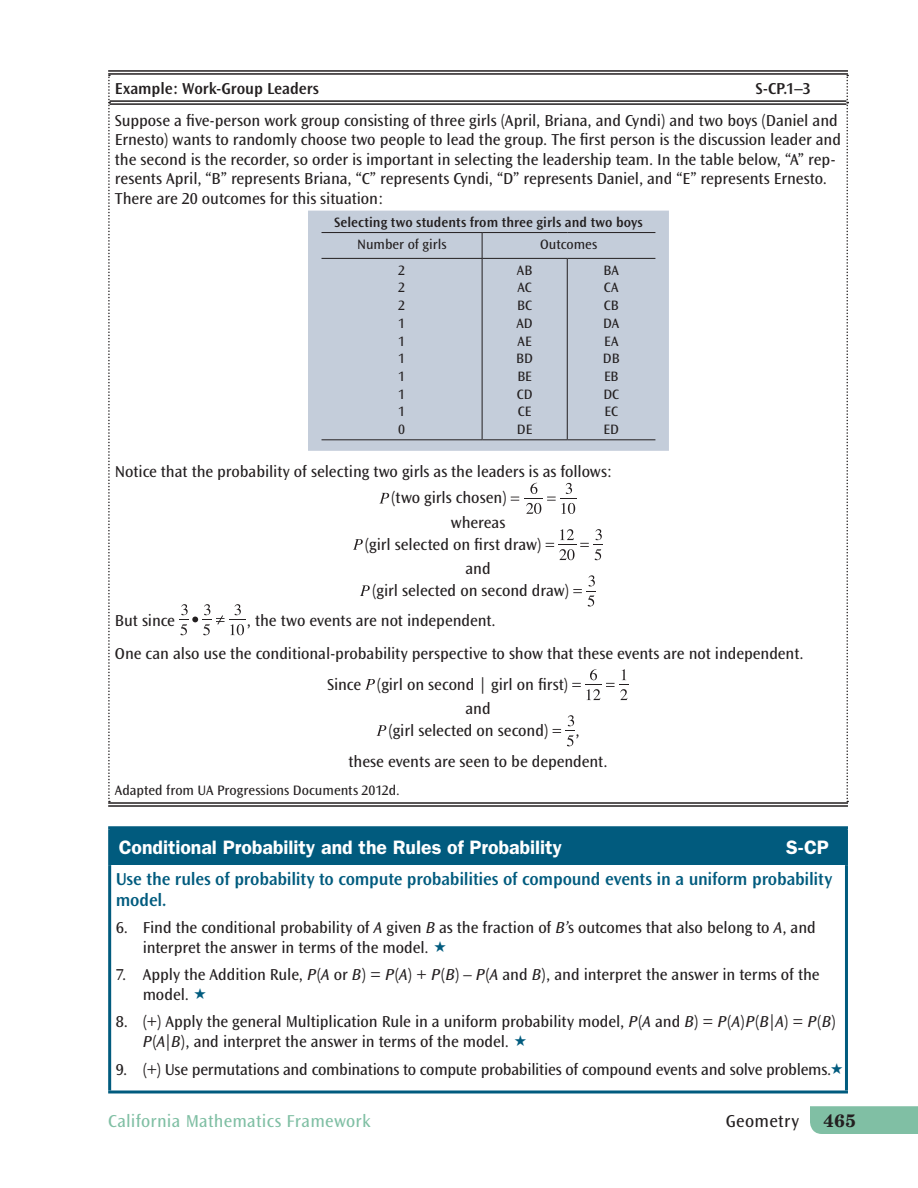
<style>
.page{position:relative;width:918px;height:1188px;background:#fff}
.page>*{position:absolute;margin:0;border:0;box-sizing:border-box;transform-origin:0 0}
.t1{font:600 19.5px "Franklin Gothic";color:#fff}
.t2{font:18px/21px "Ocean Sans MM 512 475";letter-spacing:-.01em;color:#015b7e}
.t3{font:18px "Ocean Sans MM 403 475";letter-spacing:.01em;color:#80bfa4}
.t4{font:18px "Ocean Sans MM 403 475";letter-spacing:.025em;color:#231f20}
.t5{font:700 18px "New Century Schlbk";color:#231f20}
.t6{font:16.5px/19.5px "Ocean Sans MM 403 475";letter-spacing:-.005em;color:#231f20}
.t7{font:16.5px "Ocean Sans MM 512 475";letter-spacing:-.005em;color:#231f20}
.t8{font:14.25px "Ocean Sans MM 403 475";color:#231f20}
.t9{font:14.1px "Ocean Sans MM 403 475";letter-spacing:.005em;color:#231f20}
.t10{font:14.1px/21.9px "Ocean Sans MM 512 475";letter-spacing:.005em;color:#231f20}
.s1{font-family:"Ocean Sans MM 512 475"}
.s2{font-family:"Ocean Sans MM 403 475"}
.s3{font-family:"Ocean Sans MM It 403 475"}
</style>
<div class="page">
<div style="left:810px;top:1106px;width:108px;height:28px;background:#80bfa4"></div>
<hr style="left:108px;top:802px;width:740px;height:2px;background:#231f20">
<hr style="left:108px;top:805px;width:740px;height:2px;background:#231f20">
<hr style="left:108px;top:70px;width:740px;height:2px;background:#231f20">
<hr style="left:108px;top:73px;width:740px;height:2px;background:#231f20">
<hr style="left:110px;top:100px;width:736px;height:2px;background:#231f20">
<hr style="left:110px;top:103px;width:736px;height:2px;background:#231f20">
<svg style="left:108px;top:75px;width:2px;height:727px"></svg>
<svg style="left:846px;top:75px;width:2px;height:727px"></svg>
<svg style="left:380px;top:493px;width:9px;height:10px"></svg>
<svg style="left:525px;top:483px;width:52px;height:31px"></svg>
<svg style="left:511px;top:497px;width:8px;height:4px"></svg>
<svg style="left:353px;top:539px;width:10px;height:11px"></svg>
<svg style="left:546px;top:529px;width:57px;height:31px"></svg>
<svg style="left:360px;top:585px;width:10px;height:11px"></svg>
<svg style="left:573px;top:575px;width:23px;height:31px"></svg>
<svg style="left:179px;top:604px;width:67px;height:31px"></svg>
<svg style="left:365px;top:679px;width:10px;height:11px"></svg>
<svg style="left:572px;top:669px;width:57px;height:31px"></svg>
<svg style="left:377px;top:725px;width:9px;height:11px"></svg>
<svg style="left:553px;top:715px;width:22px;height:31px"></svg>
<div style="left:110px;top:828px;width:736px;height:37px;background:#015b7e"></div>
<hr style="left:108px;top:826px;width:740px;height:3px;background:#015b7e">
<hr style="left:108px;top:829px;width:3px;height:36px;background:#015b7e">
<hr style="left:845px;top:829px;width:3px;height:36px;background:#015b7e">
<hr style="left:108px;top:865px;width:3px;height:225px;background:#015b7e">
<hr style="left:845px;top:865px;width:3px;height:225px;background:#015b7e">
<svg style="left:108px;top:1090px;width:740px;height:4px;background:#3f839d"></svg>
<div style="left:308px;top:211px;width:361px;height:240px;background:#c4cdda"></div>
<hr style="left:322px;top:232px;width:160px;height:1px;background:#231f20">
<hr style="left:482px;top:232px;width:85px;height:1px;background:#231f20">
<hr style="left:567px;top:232px;width:88px;height:1px;background:#231f20">
<hr style="left:322px;top:258px;width:160px;height:1px;background:#231f20">
<hr style="left:482px;top:258px;width:85px;height:1px;background:#231f20">
<hr style="left:567px;top:258px;width:88px;height:1px;background:#231f20">
<hr style="left:322px;top:439px;width:160px;height:1px;background:#231f20">
<hr style="left:568px;top:439px;width:87px;height:1px;background:#231f20">
<svg style="left:482px;top:233px;width:1px;height:25px"></svg>
<hr style="left:482px;top:259px;width:1px;height:180px;background:#231f20">
<hr style="left:567px;top:259px;width:1px;height:180px;background:#231f20">
<hr style="left:482px;top:439px;width:86px;height:1px;background:#231f20">
<p class="t7" style="left:115px;top:79px;width:206px">Example: Work-Group Leaders</p>
<p class="t6" style="left:115px;top:72px;width:724px;line-height:32.1px;text-indent:641px"><span class="s1">S-CP.1–3<br></span>Suppose a five-person work group consisting of three girls (April, Briana, and Cyndi) and two boys (Daniel and</p>
<p class="t6" style="left:115px;top:130px;width:728px">Ernesto) wants to randomly choose two people to lead the group. The first person is the discussion leader and the second is the recorder, so order is important in selecting the leadership team. In the table below, “A” rep&shy;resents April, “B” represents Briana, “C” represents Cyndi, “D” represents Daniel, and “E” represents Ernesto.<br>There are 20 outcomes for this situation:</p>
<p class="t10" style="left:357px;top:211px;width:287px;text-indent:-23px">Selecting two students from three girls and two boys<br><span class="s2">Number of girls</span></p>
<p class="t9" style="left:540px;top:236px;width:59px">Outcomes</p>
<p class="t9" style="left:398px;top:262px;width:8px">2</p>
<p class="t9" style="left:517px;top:262px;width:17px">AB</p>
<p class="t9" style="left:604px;top:262px;width:17px">BA</p>
<p class="t9" style="left:398px;top:280px;width:8px">2</p>
<p class="t9" style="left:518px;top:280px;width:16px">AC</p>
<p class="t9" style="left:604px;top:280px;width:16px">CA</p>
<p class="t9" style="left:398px;top:298px;width:8px">2</p>
<p class="t9" style="left:517px;top:298px;width:16px">BC</p>
<p class="t9" style="left:604px;top:298px;width:16px">CB</p>
<p class="t9" style="left:398px;top:315px;width:8px">1</p>
<p class="t9" style="left:516px;top:315px;width:18px">AD</p>
<p class="t9" style="left:603px;top:315px;width:18px">DA</p>
<p class="t9" style="left:398px;top:333px;width:8px">1</p>
<p class="t9" style="left:518px;top:333px;width:16px">AE</p>
<p class="t9" style="left:604px;top:333px;width:16px">EA</p>
<p class="t9" style="left:398px;top:351px;width:8px">1</p>
<p class="t9" style="left:516px;top:351px;width:18px">BD</p>
<p class="t9" style="left:603px;top:351px;width:18px">DB</p>
<p class="t9" style="left:398px;top:369px;width:8px">1</p>
<p class="t9" style="left:517px;top:369px;width:16px">BE</p>
<p class="t9" style="left:604px;top:369px;width:16px">EB</p>
<p class="t9" style="left:398px;top:386px;width:8px">1</p>
<p class="t9" style="left:517px;top:386px;width:17px">CD</p>
<p class="t9" style="left:603px;top:386px;width:17px">DC</p>
<p class="t9" style="left:398px;top:404px;width:8px">1</p>
<p class="t9" style="left:518px;top:404px;width:15px">CE</p>
<p class="t9" style="left:605px;top:404px;width:15px">EC</p>
<p class="t9" style="left:398px;top:422px;width:8px">0</p>
<p class="t9" style="left:517px;top:422px;width:17px">DE</p>
<p class="t9" style="left:604px;top:422px;width:17px">ED</p>
<p class="t6" style="left:391px;top:459px;width:222px;line-height:26.2px;text-indent:-276px">Notice that the probability of selecting two girls as the leaders is as follows: (two girls chosen)</p>
<p class="t6" style="left:365px;top:512px;width:178px;line-height:21.5px;text-indent:86px">whereas<br>(girl selected on first draw)</p>
<p class="t6" style="left:372px;top:559px;width:199px;line-height:21.5px;text-indent:93px">and<br>(girl selected on second draw)</p>
<p class="t6" style="left:115px;top:611px;width:62px">But since</p>
<p class="t6" style="left:115px;top:605px;width:690px;line-height:33px;text-indent:132px">, the two events are not independent.<br>One can also use the conditional-probability perspective to show that these events are not independent.</p>
<p class="t6" style="left:465px;top:672px;width:104px;line-height:24.8px;text-indent:-138px">Since (girl on second | girl on first) and</p>
<p class="t6" style="left:388px;top:721px;width:162px">(girl selected on second)</p>
<p class="t6" style="left:349px;top:715px;width:261px;line-height:30.8px;text-indent:227px">, these events are seen to be dependent.</p>
<p class="t8" style="left:115px;top:783px;width:286px">Adapted from UA Progressions Documents 2012d.</p>
<p class="t1" style="left:119px;top:836px;width:445px">Conditional Probability and the Rules of Probability</p>
<p class="t1" style="left:786px;top:836px;width:44px">S-CP</p>
<p class="t2" style="left:116px;top:868px;width:718px">Use the rules of probability to compute probabilities of compound events in a uniform probability model.</p>
<p class="t6" style="left:116px;top:918px;width:702px">6. Find the conditional probability of <span class="s3">A</span> given <span class="s3">B</span> as the fraction of <span class="s3">B’</span>s outcomes that also belong to <span class="s3">A</span>, and</p>
<p class="t6" style="left:143px;top:934px;width:678px;line-height:27.6px">interpret the answer in terms of the model.<br>Apply the Addition Rule, <span class="s3">P</span>(<span class="s3">A</span> or <span class="s3">B</span>) = <span class="s3">P</span>(<span class="s3">A</span>) + <span class="s3">P</span>(<span class="s3">B</span>) – <span class="s3">P</span>(<span class="s3">A</span> and <span class="s3">B</span>), and interpret the answer in terms of the</p>
<p class="t6" style="left:143px;top:985px;width:48px">model.</p>
<p class="t6" style="left:116px;top:965px;width:12px">7.</p>
<p class="t6" style="left:143px;top:1012px;width:695px;text-indent:-27px">8. (+) Apply the general Multiplication Rule in a uniform probability model, <span class="s3">P</span>(<span class="s3">A</span> and <span class="s3">B</span>) = <span class="s3">P</span>(<span class="s3">A</span>)<span class="s3">P</span>(<span class="s3">B</span>|<span class="s3">A</span>) = <span class="s3">P</span>(<span class="s3">B</span>)<br><span class="s3">P</span>(<span class="s3">A</span>|<span class="s3">B</span>), and interpret the answer in terms of the model.</p>
<p class="t6" style="left:116px;top:1060px;width:717px">9. (+) Use permutations and combinations to compute probabilities of compound events and solve problems.</p>
<p class="t3" style="left:108px;top:1111px;width:264px">California Mathematics Framework</p>
<p class="t4" style="left:726px;top:1111px;width:75px">Geometry</p>
<p class="t5" style="left:823px;top:1109px;width:34px">465</p>
</div>
